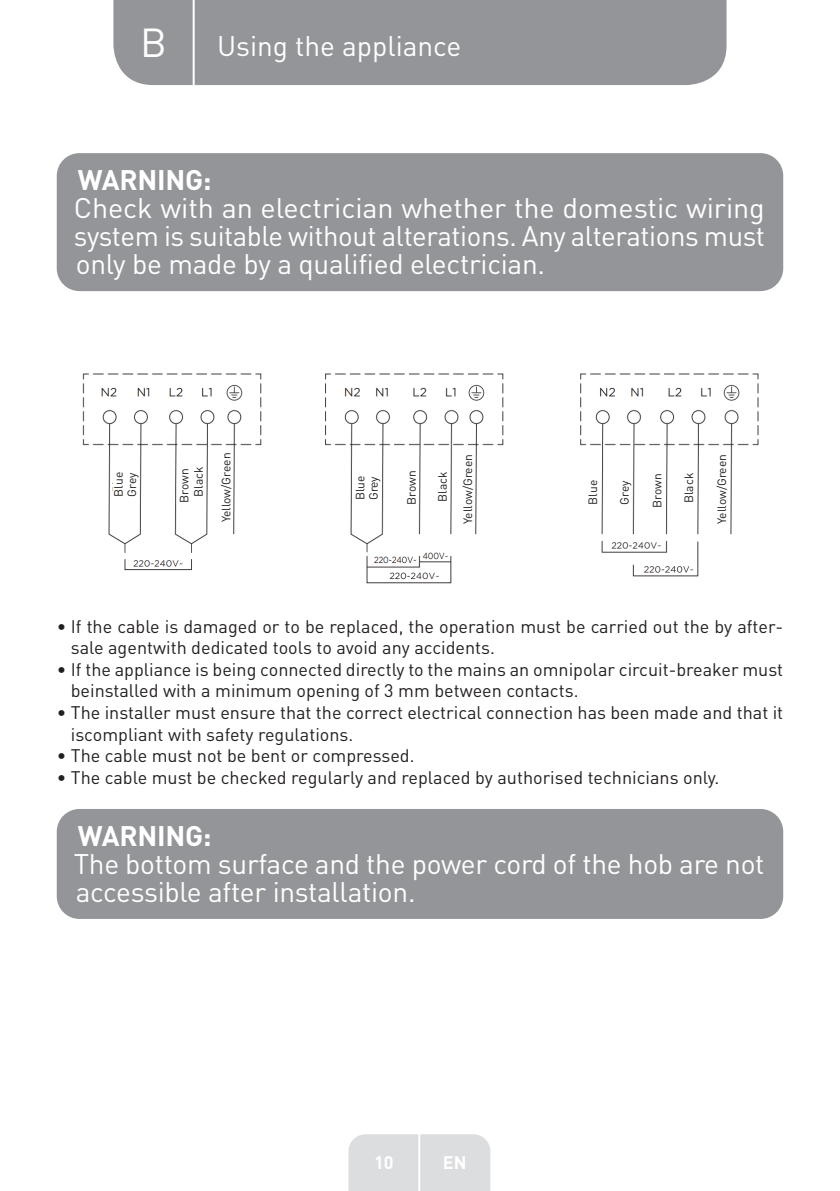
<style>
.page{position:relative;width:840px;height:1191px;background:#fff}
.page>*{position:absolute;margin:0;border:0;box-sizing:border-box;transform-origin:0 0}
.t1{font:40px "DIN Pro";color:#fff}
.t2{font:28px/28px "DIN Pro";letter-spacing:-.01em;color:#fff;text-align:justify}
.t3{font:700 28px "DIN Pro";letter-spacing:-.01em;color:#fff}
.t4{font:18px/21.6px "DIN Pro";color:#231f20}
.t5{font:700 18px "DIN Pro";color:#fff}
.t6{font:12px "DIN Pro";color:#231f20}
</style>
<div class="page">
<div style="left:113px;top:0;width:613px;height:85px;background:#939598"></div>
<div style="left:348px;top:1134px;width:142px;height:57px;background:#dcdddf"></div>
<hr style="left:418px;top:1111px;width:2px;height:80px;background:#fff">
<hr style="left:192px;top:0;width:2px;height:88px;background:#fff">
<div style="left:57px;top:153px;width:725px;height:138px;background:#939598;border-radius:23px"></div>
<img style="left:82px;top:373px;width:677px;height:211px">
<div style="left:57px;top:809px;width:725px;height:110px;background:#939598;border-radius:23px"></div>
<div style="left:113px;top:463px;width:12px;height:34px;background:#fff"></div>
<div style="left:355px;top:466px;width:12px;height:34px;background:#fff"></div>
<div style="left:587px;top:471px;width:12px;height:34px;background:#fff"></div>
<div style="left:127px;top:463px;width:12px;height:34px;background:#fff"></div>
<div style="left:368px;top:466px;width:12px;height:34px;background:#fff"></div>
<div style="left:619px;top:471px;width:12px;height:34px;background:#fff"></div>
<div style="left:179px;top:463px;width:12px;height:40px;background:#fff"></div>
<div style="left:406px;top:464px;width:12px;height:40px;background:#fff"></div>
<div style="left:652px;top:467px;width:12px;height:41px;background:#fff"></div>
<div style="left:193px;top:463px;width:12px;height:34px;background:#fff"></div>
<div style="left:437px;top:467px;width:12px;height:34px;background:#fff"></div>
<div style="left:683px;top:469px;width:12px;height:34px;background:#fff"></div>
<div style="left:221px;top:447px;width:12px;height:75px;background:#fff"></div>
<div style="left:462px;top:448px;width:12px;height:76px;background:#fff"></div>
<div style="left:716px;top:448px;width:12px;height:76px;background:#fff"></div>
<h1 class="t1" style="left:140px;top:15px;width:28px">B</h1>
<h2 class="t2" style="left:217px;top:31px;width:246px">Using the appliance</h2>
<h2 class="t3" style="left:78px;top:157px;width:135px">WARNING:</h2>
<h2 class="t2" style="left:74px;top:193px;width:692px">Check with an electrician whether the domestic wiring system is suitable without alterations. Any alterations must only be made by a qualified electrician.</h2>
<p class="t6" style="left:218px;top:522px;width:71px;rotate:-90deg">Yellow/Green</p>
<p class="t6" style="left:459px;top:524px;width:71px;rotate:-90deg">Yellow/Green</p>
<p class="t6" style="left:713px;top:524px;width:71px;rotate:-90deg">Yellow/Green</p>
<p class="t6" style="left:190px;top:497px;width:32px;rotate:-90deg">Black</p>
<p class="t6" style="left:434px;top:501px;width:32px;rotate:-90deg">Black</p>
<p class="t6" style="left:680px;top:503px;width:32px;rotate:-90deg">Black</p>
<p class="t6" style="left:176px;top:503px;width:36px;rotate:-90deg">Brown</p>
<p class="t6" style="left:403px;top:504px;width:36px;rotate:-90deg">Brown</p>
<p class="t6" style="left:615px;top:505px;width:26px;rotate:-90deg">Grey</p>
<p class="t6" style="left:648px;top:508px;width:36px;rotate:-90deg">Brown</p>
<p class="t6" style="left:110px;top:497px;width:26px;rotate:-90deg">Blue</p>
<p class="t6" style="left:352px;top:500px;width:26px;rotate:-90deg">Blue</p>
<p class="t6" style="left:584px;top:505px;width:26px;rotate:-90deg">Blue</p>
<p class="t6" style="left:123px;top:497px;width:26px;rotate:-90deg">Grey</p>
<p class="t6" style="left:365px;top:500px;width:26px;rotate:-90deg">Grey</p>
<p class="t4" style="left:71px;top:614px;width:713px;text-indent:-14px">• If the cable is damaged or to be replaced, the operation must be carried out the by after&shy;sale agentwith dedicated tools to avoid any accidents.</p>
<p class="t4" style="left:71px;top:657px;width:713px;text-indent:-14px">• If the appliance is being connected directly to the mains an omnipolar circuit-breaker must beinstalled with a minimum opening of 3 mm between contacts.</p>
<p class="t4" style="left:71px;top:701px;width:713px;text-indent:-14px">• The installer must ensure that the correct electrical connection has been made and that it iscompliant with safety regulations.</p>
<p class="t4" style="left:57px;top:744px;width:359px">• The cable must not be bent or compressed.</p>
<p class="t4" style="left:57px;top:765px;width:663px">• The cable must be checked regularly and replaced by authorised technicians only.</p>
<h2 class="t3" style="left:78px;top:812px;width:135px">WARNING:</h2>
<h2 class="t2" style="left:74px;top:848px;width:692px">The bottom surface and the power cord of the hob are not accessible after installation.</h2>
<p class="t5" style="left:374px;top:1147px;width:21px">10</p>
<p class="t5" style="left:442px;top:1147px;width:25px">EN</p>
</div>
